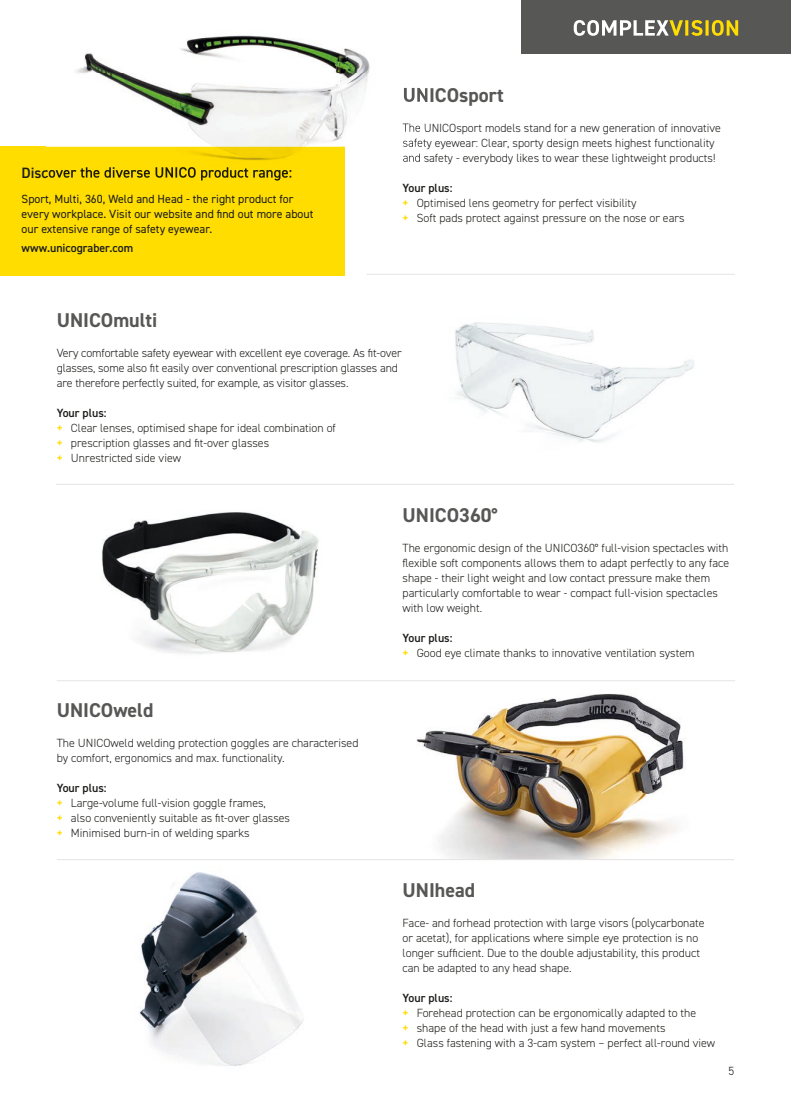
<style>
.page{position:relative;width:791px;height:1099px;background:#fff}
.page>*{position:absolute;margin:0;border:0;box-sizing:border-box;transform-origin:0 0}
.t1{font:700 20px "DIN2014";color:#575756}
.t2{font:300 11.88px/15px "DIN2014";color:#1d1d1b}
.t3{font:11.88px/15px "DIN2014";color:#1d1d1b}
.t4{font:600 11.88px "DIN2014";color:#1d1d1b}
.s1{font-weight:600}
.s2{font-weight:700;color:#fd0}
</style>
<div class="page">
<img style="left:416px;top:693px;width:269px;height:166px">
<img style="left:102px;top:512px;width:217px;height:142px">
<img style="left:139px;top:872px;width:164px;height:194px">
<hr style="left:366px;top:274px;width:368px;height:1px;background:#e4e4e3">
<hr style="left:56px;top:484px;width:677px;height:1px;background:#e4e4e3">
<hr style="left:57px;top:680px;width:677px;height:1px;background:#e4e4e3">
<hr style="left:57px;top:859px;width:676px;height:1px;background:#e4e4e3">
<div style="left:521px;top:0;width:269px;height:54px;background:#575756"></div>
<svg style="left:573px;top:20px;width:164px;height:16px"></svg>
<div style="left:0;top:147px;width:345px;height:129px;background:#fd0"></div>
<img style="left:76px;top:35px;width:294px;height:111px">
<img style="left:404px;top:88px;width:20px;height:14px">
<img style="left:402px;top:123px;width:19px;height:9px">
<img style="left:403px;top:138px;width:21px;height:9px">
<img style="left:403px;top:153px;width:17px;height:9px">
<img style="left:192px;top:147px;width:109px;height:34px">
<img style="left:46px;top:167px;width:245px;height:13px">
<img style="left:455px;top:322px;width:239px;height:121px">
<p class="t3" style="left:22px;top:191px;width:293px">Sport, Multi, 360, Weld and Head - the right product for every workplace. Visit our website and find out more about our extensive range of safety eyewear.</p>
<p class="t4" style="left:22px;top:240px;width:113px">www.unicograber.com</p>
<h1 class="t1" style="left:402px;top:81px;width:103px">UNICOsport</h1>
<p class="t2" style="left:402px;top:120px;width:320px">The UNICOsport models stand for a new generation of innovative safety eyewear: Clear, sporty design meets highest functionality and safety - everybody likes to wear these lightweight products!</p>
<p class="t2" style="left:402px;top:180px;width:283px"><span class="s1">Your plus:<br></span><span class="s2">+</span> Optimised lens geometry for perfect visibility<br><span class="s2">+</span> Soft pads protect against pressure on the nose or ears</p>
<h1 class="t1" style="left:57px;top:306px;width:102px">UNICOmulti</h1>
<p class="t2" style="left:57px;top:345px;width:346px">Very comfortable safety eyewear with excellent eye coverage. As fit-over glasses, some also fit easily over conventional prescription glasses and are therefore perfectly suited, for example, as visitor glasses.</p>
<p class="t2" style="left:57px;top:405px;width:280px"><span class="s1">Your plus:<br></span><span class="s2">+</span> Clear lenses, optimised shape for ideal combination of <span class="s2">+</span> prescription glasses and fit-over glasses<br><span class="s2">+</span> Unrestricted side view</p>
<h1 class="t1" style="left:57px;top:696px;width:98px">UNICOweld</h1>
<p class="t2" style="left:57px;top:735px;width:303px">The UNICOweld welding protection goggles are characterised by comfort, ergonomics and max. functionality.</p>
<p class="t2" style="left:57px;top:780px;width:235px"><span class="s1">Your plus:<br></span><span class="s2">+</span> Large-volume full-vision goggle frames,<br><span class="s2">+</span> also conveniently suitable as fit-over glasses <span class="s2">+</span> Minimised burn-in of welding sparks</p>
<h1 class="t1" style="left:402px;top:501px;width:97px">UNICO360°</h1>
<p class="t2" style="left:402px;top:540px;width:328px">The ergonomic design of the UNICO360° full-vision spectacles with flexible soft components allows them to adapt perfectly to any face shape - their light weight and low contact pressure make them particularly comfortable to wear - compact full-vision spectacles with low weight.</p>
<p class="t2" style="left:402px;top:630px;width:293px"><span class="s1">Your plus:<br></span><span class="s2">+</span> Good eye climate thanks to innovative ventilation system</p>
<h1 class="t1" style="left:402px;top:876px;width:74px">UNIhead</h1>
<p class="t2" style="left:402px;top:915px;width:303px">Face- and forhead protection with large visors (polycarbonate or acetat), for applications where simple eye protection is no longer sufficient. Due to the double adjustability, this product can be adapted to any head shape.</p>
<p class="t2" style="left:402px;top:990px;width:314px"><span class="s1">Your plus:<br></span><span class="s2">+</span> Forehead protection can be ergonomically adapted to the<br><span class="s2">+</span> shape of the head with just a few hand movements<br><span class="s2">+</span> Glass fastening with a 3-cam system – perfect all-round view</p>
<p class="t2" style="left:728px;top:1063px;width:7px">5</p>
</div>
